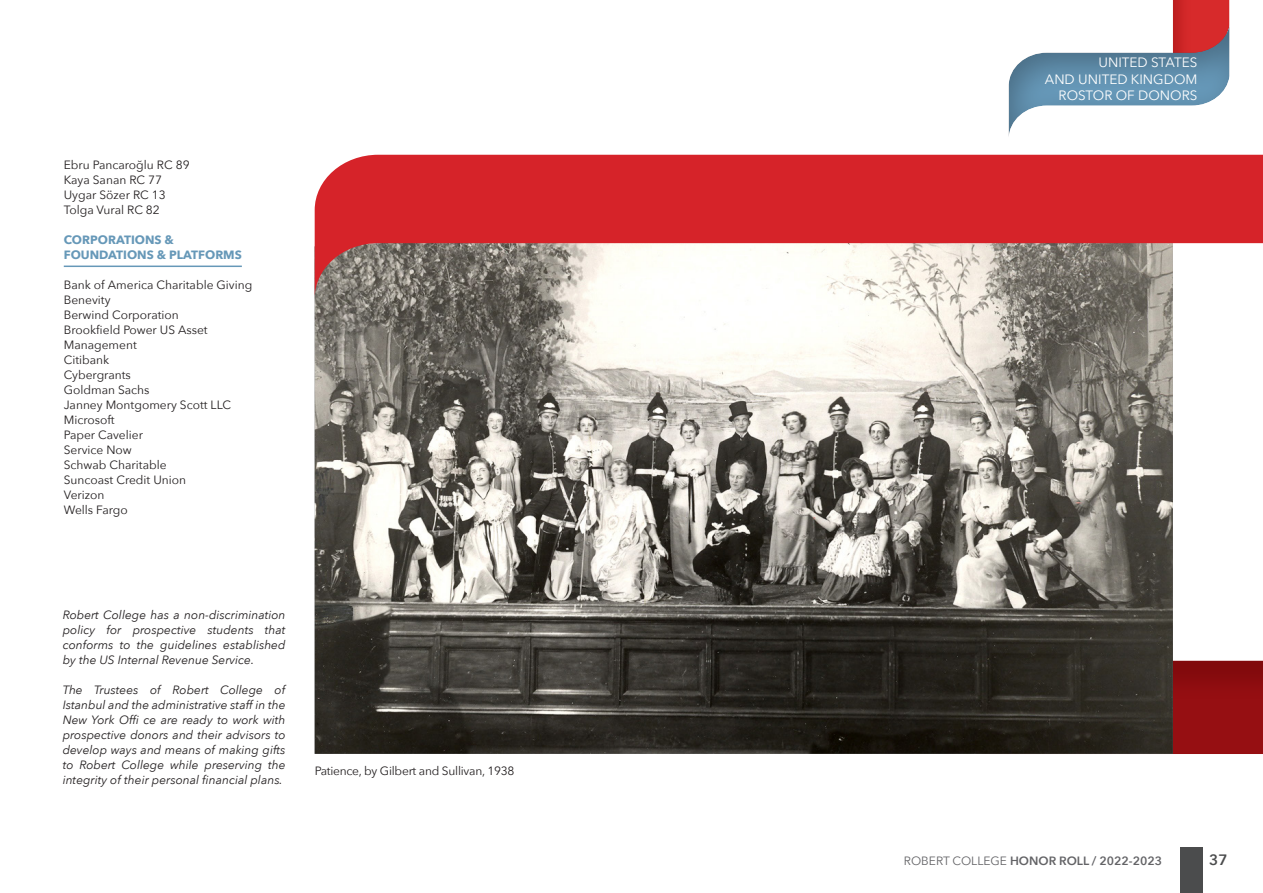
<style>
.page{position:relative;width:1263px;height:893px;background:#fff}
.page>*{position:absolute;margin:0;border:0;box-sizing:border-box;transform-origin:0 0}
.t1{font:600 15px "Avenir Next";color:#4b4c4d}
.t2{font:13.5px "Avenir Next";color:#fff}
.name_surname{font:italic 12px/15px "Avenir Next";color:#231f20;text-align:justify}
.name_surname-2{font:12px/15px "Avenir Next";color:#231f20}
.name_surname-3{font:700 12px "Avenir Next";color:#6698b8}
.name_surname-4{font:12px "Avenir Next";letter-spacing:-.02em;color:#231f20}
.t3{font:600 12px "Avenir Next";color:#636366}
.s1{font-weight:400}
</style>
<div class="page">
<div style="left:1180px;top:848px;width:22px;height:45px;background:#4b4c4d"></div>
<svg style="left:1173px;top:0;width:56px;height:24px"></svg>
<div style="left:1007px;top:24px;width:222px;height:117px;background:#231f20;opacity:.32"></div>
<hr style="left:64px;top:266px;width:178px;height:1px;background:#6698b8">
<div style="left:876px;top:601px;width:387px;height:203px;background:#960f12;opacity:.34"></div>
<img style="left:315px;top:298px;width:858px;height:456px">
<svg style="left:315px;top:109px;width:948px;height:189px"></svg>
<p class="name_surname-2" style="left:64px;top:157px;width:127px">Ebru Pancaroğlu RC 89</p>
<p class="name_surname-2" style="left:64px;top:172px;width:100px">Kaya Sanan RC 77</p>
<p class="name_surname-2" style="left:64px;top:187px;width:104px">Uygar Sözer RC 13</p>
<p class="name_surname-2" style="left:64px;top:202px;width:98px">Tolga Vural RC 82</p>
<p class="name_surname-3" style="left:64px;top:229px;width:112px">CORPORATIONS &amp;</p>
<p class="name_surname-3" style="left:64px;top:244px;width:180px">FOUNDATIONS &amp; PLATFORMS</p>
<p class="name_surname-2" style="left:64px;top:277px;width:190px">Bank of America Charitable Giving</p>
<p class="name_surname-2" style="left:64px;top:292px;width:48px">Benevity</p>
<p class="name_surname-2" style="left:64px;top:307px;width:117px">Berwind Corporation</p>
<p class="name_surname-2" style="left:64px;top:322px;width:145px">Brookfield Power US Asset<br>Management</p>
<p class="name_surname-2" style="left:64px;top:352px;width:47px">Citibank</p>
<p class="name_surname-2" style="left:64px;top:367px;width:69px">Cybergrants</p>
<p class="name_surname-2" style="left:64px;top:382px;width:87px">Goldman Sachs</p>
<p class="name_surname-2" style="left:64px;top:397px;width:169px">Janney Montgomery Scott LLC</p>
<p class="name_surname-2" style="left:64px;top:412px;width:52px">Microsoft</p>
<p class="name_surname-2" style="left:64px;top:427px;width:81px">Paper Cavelier</p>
<p class="name_surname-2" style="left:64px;top:442px;width:70px">Service Now</p>
<p class="name_surname-2" style="left:64px;top:457px;width:104px">Schwab Charitable</p>
<p class="name_surname-2" style="left:64px;top:472px;width:124px">Suncoast Credit Union</p>
<p class="name_surname-2" style="left:64px;top:487px;width:42px">Verizon</p>
<p class="name_surname-2" style="left:64px;top:502px;width:66px">Wells Fargo</p>
<p class="name_surname" style="left:63px;top:607px;width:224px">Robert College has a non-discrimination policy for prospective students that conforms to the guidelines established by the US Internal Revenue Service.</p>
<p class="name_surname" style="left:63px;top:682px;width:224px">The Trustees of Robert College of Istanbul and the administrative staff in the New York Offi ce are ready to work with prospective donors and their advisors to develop ways and means of making gifts to Robert College while preserving the integrity of their personal financial plans.</p>
<p class="name_surname-4" style="left:315px;top:760px;width:201px">Patience, by Gilbert and Sullivan, 1938</p>
<p class="t2" style="left:1098px;top:51px;width:100px">UNITED STATES</p>
<p class="t2" style="left:1045px;top:68px;width:154px">AND UNITED KINGDOM</p>
<p class="t2" style="left:1059px;top:84px;width:140px">ROSTOR OF DONORS</p>
<p class="t3" style="left:904px;top:850px;width:260px"><span class="s1">ROBERT COLLEGE</span> HONOR ROLL / 2022-2023</p>
<p class="t1" style="left:1209px;top:847px;width:20px">37</p>
</div>
